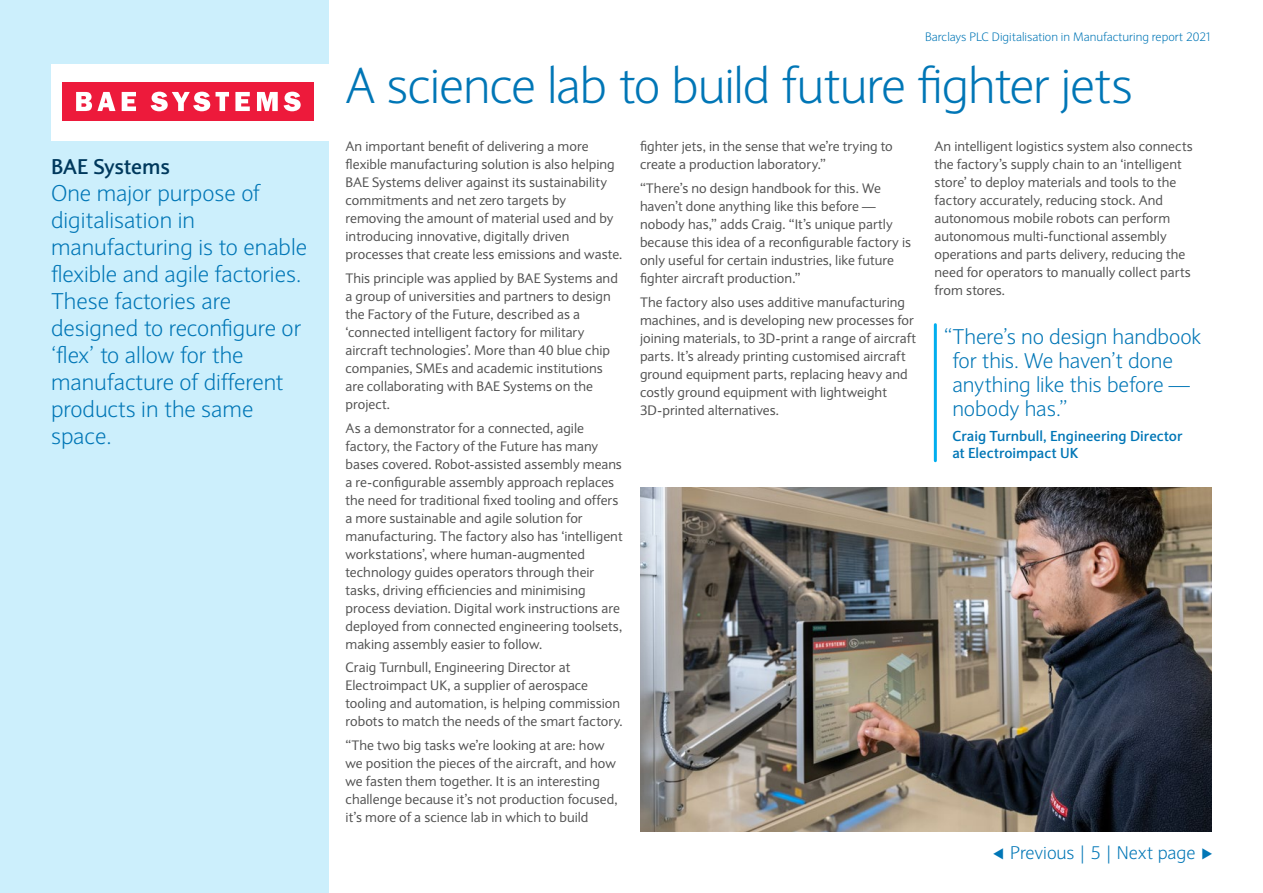
<style>
.page{position:relative;width:1263px;height:893px;background:#fff}
.page>*{position:absolute;margin:0;border:0;box-sizing:border-box;transform-origin:0 0}
.t1{font:300 49.5px "Expert Sans";letter-spacing:-.025em;color:#0076b6}
.Client_CS_Title_body{font:300 22.5px/27px "Expert Sans";color:#0076b6}
.Small_quote{font:300 21px/24px "Expert Sans";letter-spacing:-.005em;color:#0076b6}
.Client_CS_Title{font:700 21px "Expert Sans";color:#00395d}
.t2{font:300 18px "Expert Sans";letter-spacing:-.005em;color:#0076b6}
.t3{font:700 14.25px/16.5px "Expert Sans";letter-spacing:.005em;color:#0076b6}
.SR_Body{font:13.5px/18px "Expert Sans";letter-spacing:.005em;color:#515151}
.t4{font:300 12px "Expert Sans";color:#0076b6}
.s1{font-family:"Proxima Nova";font-weight:400}
</style>
<div class="page">
<img style="left:640px;top:487px;width:572px;height:344px">
<div style="left:0;top:0;width:328px;height:893px;background:#cceffc"></div>
<div style="left:51px;top:64px;width:277px;height:76px;background:#fff"></div>
<hr style="left:934px;top:325px;width:3px;height:136px;background:#00aeef">
<div style="left:62px;top:82px;width:251px;height:39px;background:#ed1a3b"></div>
<svg style="left:284px;top:92px;width:17px;height:19px"></svg>
<svg style="left:257px;top:92px;width:21px;height:19px"></svg>
<svg style="left:235px;top:92px;width:15px;height:19px"></svg>
<svg style="left:216px;top:92px;width:13px;height:19px"></svg>
<svg style="left:151px;top:92px;width:59px;height:19px"></svg>
<svg style="left:122px;top:92px;width:14px;height:19px"></svg>
<svg style="left:76px;top:92px;width:39px;height:19px"></svg>
<h3 class="Client_CS_Title" style="left:51px;top:153px;width:120px">BAE Systems</h3>
<p class="Client_CS_Title_body" style="left:51px;top:180px;width:258px">One major purpose of digitalisation in manufacturing is to enable flexible and agile factories.<br>These factories are designed to reconfigure or ‘flex’ to allow for the manufacture of different products in the same space.</p>
<p class="t4" style="left:925px;top:30px;width:289px">Barclays PLC Digitalisation in Manufacturing report 2021</p>
<h1 class="t1" style="left:345px;top:56px;width:789px">A science lab to build future fighter jets</h1>
<p class="SR_Body" style="left:640px;top:137px;width:254px">fighter jets, in the sense that we’re trying to create a production laboratory.”</p>
<p class="SR_Body" style="left:640px;top:179px;width:272px">“There’s no design handbook for this. We haven’t done anything like this before — nobody has,” adds Craig. “It’s unique partly because this idea of a reconfigurable factory is only useful for certain industries, like future fighter aircraft production.”</p>
<p class="SR_Body" style="left:640px;top:293px;width:278px">The factory also uses additive manufacturing machines, and is developing new processes for joining materials, to 3D-print a range of aircraft parts. It’s already printing customised aircraft ground equipment parts, replacing heavy and costly ground equipment with lightweight 3D-printed alternatives.</p>
<p class="SR_Body" style="left:345px;top:137px;width:278px">An important benefit of delivering a more flexible manufacturing solution is also helping BAE Systems deliver against its sustainability commitments and net zero targets by removing the amount of material used and by introducing innovative, digitally driven processes that create less emissions and waste.</p>
<p class="SR_Body" style="left:345px;top:269px;width:274px">This principle was applied by BAE Systems and a group of universities and partners to design the Factory of the Future, described as a ‘connected intelligent factory for military aircraft technologies’. More than 40 blue chip companies, SMEs and academic institutions are collaborating with BAE Systems on the project.</p>
<p class="SR_Body" style="left:345px;top:419px;width:278px">As a demonstrator for a connected, agile factory, the Factory of the Future has many bases covered. Robot-assisted assembly means a re-configurable assembly approach replaces the need for traditional fixed tooling and offers a more sustainable and agile solution for manufacturing. The factory also has ‘intelligent workstations’, where human-augmented technology guides operators through their tasks, driving efficiencies and minimising process deviation. Digital work instructions are deployed from connected engineering toolsets, making assembly easier to follow.</p>
<p class="SR_Body" style="left:345px;top:658px;width:279px">Craig Turnbull, Engineering Director at Electroimpact UK, a supplier of aerospace tooling and automation, is helping commission robots to match the needs of the smart factory.</p>
<p class="SR_Body" style="left:345px;top:736px;width:273px">“The two big tasks we’re looking at are: how we position the pieces of the aircraft, and how we fasten them together. It is an interesting challenge because it’s not production focused, it’s more of a science lab in which to build</p>
<p class="SR_Body" style="left:934px;top:137px;width:260px">An intelligent logistics system also connects the factory’s supply chain to an ‘intelligent store’ to deploy materials and tools to the factory accurately, reducing stock. And autonomous mobile robots can perform autonomous multi-functional assembly operations and parts delivery, reducing the need for operators to manually collect parts from stores.</p>
<p class="Small_quote" style="left:952px;top:325px;width:251px;text-indent:-9px">“There’s no design handbook for this. We haven’t done anything like this before — nobody has.”</p>
<h4 class="t3" style="left:952px;top:427px;width:232px">Craig Turnbull, Engineering Director at Electroimpact UK</h4>
<h3 class="t2" style="left:993px;top:842px;width:220px"><span class="s1">⊳</span> Previous | 5 | Next page <span class="s1">⊲</span></h3>
</div>
